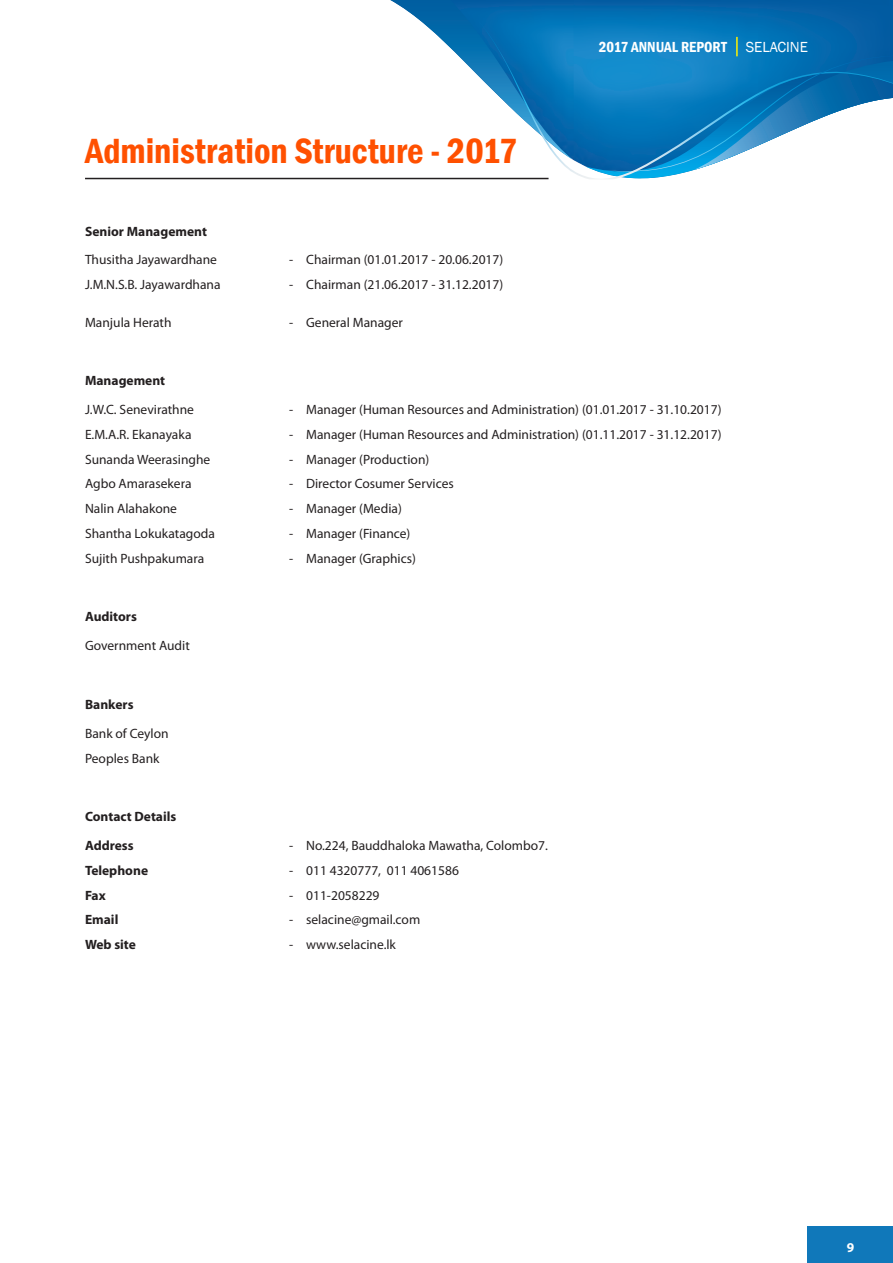
<style>
.page{position:relative;width:893px;height:1263px;background:#fff}
.page>*{position:absolute;margin:0;border:0;box-sizing:border-box;transform-origin:0 0}
.t1{font:600 condensed 36px "Franklin Gothic";color:#ff5000}
.t2{font:600 condensed 15px "Franklin Gothic";color:#fff}
.t3{font:13.5px "Myriad Pro";color:#231f20}
.t4{font:700 13.5px "Myriad Pro";color:#231f20}
.t5{font:700 13.5px "Myriad Pro";color:#fff}
.s1{font-weight:400;font-stretch:normal}
</style>
<div class="page">
<div style="left:808px;top:1227px;width:85px;height:36px;background:#1078ba"></div>
<img style="left:389px;top:0;width:504px;height:180px">
<svg style="left:389px;top:0;width:184px;height:160px"></svg>
<svg style="left:469px;top:11px;width:424px;height:169px"></svg>
<svg style="left:585px;top:37px;width:308px;height:143px"></svg>
<hr style="left:85px;top:178px;width:464px;height:1px;background:#231f20">
<p class="t1" style="left:85px;top:127px;width:434px">Administration Structure - 2017</p>
<p class="t4" style="left:85px;top:222px;width:123px">Senior Management</p>
<p class="t3" style="left:85px;top:252px;width:134px">Thusitha Jayawardhane</p>
<p class="t3" style="left:289px;top:252px;width:216px">- Chairman (01.01.2017 - 20.06.2017)</p>
<p class="t3" style="left:85px;top:276px;width:137px">J.M.N.S.B. Jayawardhana</p>
<p class="t3" style="left:289px;top:276px;width:216px">- Chairman (21.06.2017 - 31.12.2017)</p>
<p class="t3" style="left:85px;top:314px;width:88px">Manjula Herath</p>
<p class="t3" style="left:289px;top:314px;width:115px">- General Manager</p>
<p class="t2" style="left:599px;top:36px;width:210px">2017 ANNUAL REPORT <span class="s1">SELACINE</span></p>
<p class="t4" style="left:85px;top:372px;width:82px">Management</p>
<p class="t3" style="left:85px;top:401px;width:111px">J.W.C. Senevirathne</p>
<p class="t3" style="left:289px;top:401px;width:434px">- Manager (Human Resources and Administration) (01.01.2017 - 31.10.2017)</p>
<p class="t3" style="left:85px;top:426px;width:108px">E.M.A.R. Ekanayaka</p>
<p class="t3" style="left:289px;top:426px;width:434px">- Manager (Human Resources and Administration) (01.11.2017 - 31.12.2017)</p>
<p class="t3" style="left:85px;top:451px;width:127px">Sunanda Weerasinghe</p>
<p class="t3" style="left:289px;top:451px;width:142px">- Manager (Production)</p>
<p class="t3" style="left:85px;top:476px;width:108px">Agbo Amarasekera</p>
<p class="t3" style="left:289px;top:476px;width:166px">- Director Cosumer Services</p>
<p class="t3" style="left:85px;top:500px;width:94px">Nalin Alahakone</p>
<p class="t3" style="left:289px;top:500px;width:114px">- Manager (Media)</p>
<p class="t3" style="left:85px;top:525px;width:131px">Shantha Lokukatagoda</p>
<p class="t3" style="left:289px;top:525px;width:123px">- Manager (Finance)</p>
<p class="t3" style="left:85px;top:550px;width:121px">Sujith Pushpakumara</p>
<p class="t3" style="left:289px;top:550px;width:128px">- Manager (Graphics)</p>
<p class="t4" style="left:85px;top:608px;width:53px">Auditors</p>
<p class="t3" style="left:85px;top:637px;width:106px">Government Audit</p>
<p class="t4" style="left:85px;top:696px;width:50px">Bankers</p>
<p class="t3" style="left:85px;top:725px;width:85px">Bank of Ceylon</p>
<p class="t3" style="left:85px;top:750px;width:76px">Peoples Bank</p>
<p class="t4" style="left:85px;top:808px;width:93px">Contact Details</p>
<p class="t4" style="left:85px;top:837px;width:50px">Address</p>
<p class="t3" style="left:289px;top:837px;width:260px">- No.224, Bauddhaloka Mawatha, Colombo7.</p>
<p class="t4" style="left:85px;top:862px;width:65px">Telephone</p>
<p class="t3" style="left:289px;top:862px;width:171px">- 011 4320777, 011 4061586</p>
<p class="t4" style="left:85px;top:886px;width:22px">Fax</p>
<p class="t3" style="left:289px;top:887px;width:92px">- 011-2058229</p>
<p class="t4" style="left:85px;top:911px;width:35px">Email</p>
<p class="t3" style="left:289px;top:911px;width:133px">- selacine@gmail.com</p>
<p class="t4" style="left:85px;top:936px;width:52px">Web site</p>
<p class="t3" style="left:289px;top:936px;width:108px">- www.selacine.lk</p>
<p class="t5" style="left:847px;top:1238px;width:9px">9</p>
</div>
